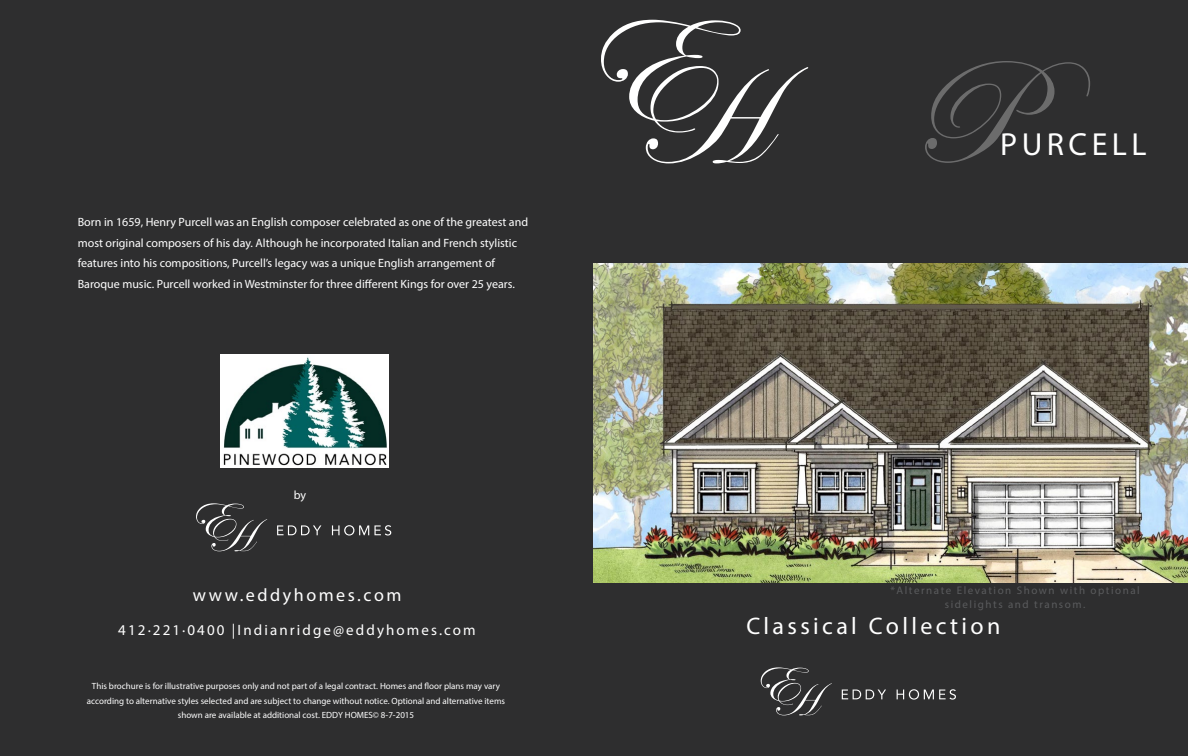
<style>
.page{position:relative;width:1188px;height:756px;background:#fff}
.page>*{position:absolute;margin:0;border:0;box-sizing:border-box;transform-origin:0 0}
.t1{font:150px "Edwardian Script ITC";color:#fff}
.t2{font:32px "Myriad Pro";letter-spacing:.14em;color:#fff}
.t3{font:24px "Myriad Pro";letter-spacing:.14em;color:#fff}
.t4{font:18px "Myriad Pro";letter-spacing:.14em;color:#fff}
.t5{font:15px "Myriad Pro";letter-spacing:.14em;color:#fff}
.t6{font:12px/20.4px "Myriad Pro";color:#fff}
.t7{font:11px/14px "Myriad Pro";letter-spacing:.14em;color:#5a5b5d;text-align:center}
.t8{font:9px/14.4px "Myriad Pro";color:#fff;text-align:center}
</style>
<div class="page">
<div style="left:594px;top:0;width:594px;height:263px;background:#2e2e2f"></div>
<div style="left:594px;top:581px;width:594px;height:175px;background:#2e2e2f"></div>
<div style="left:0;top:0;width:594px;height:756px;background:#2e2e2f"></div>
<hr style="left:594px;top:582px;width:594px;height:1px;background:#c7c8ca">
<svg style="left:601px;top:20px;width:207px;height:143px"></svg>
<svg style="left:277px;top:525px;width:44px;height:10px"></svg>
<svg style="left:332px;top:525px;width:59px;height:11px"></svg>
<svg style="left:196px;top:503px;width:71px;height:48px"></svg>
<svg style="left:842px;top:690px;width:44px;height:9px"></svg>
<svg style="left:897px;top:689px;width:59px;height:11px"></svg>
<svg style="left:761px;top:667px;width:71px;height:48px"></svg>
<img style="left:594px;top:263px;width:594px;height:319px">
<img style="left:220px;top:354px;width:169px;height:113px">
<p class="t6" style="left:78px;top:212px;width:452px">Born in 1659, Henry Purcell was an English composer celebrated as one of the greatest and most original composers of his day. Although he incorporated Italian and French stylistic features into his compositions, Purcell’s legacy was a unique English arrangement of Baroque music. Purcell worked in Westminster for three different Kings for over 25 years.</p>
<p class="t6" style="left:294px;top:485px;width:14px">by</p>
<h1 class="t1" style="left:908px;top:32px;width:117px">P</h1>
<h2 class="t2" style="left:1000px;top:124px;width:148px">PURCELL</h2>
<p class="t7" style="left:890px;top:583px;width:251px">*Alternate Elevation Shown with optional sidelights and transom.</p>
<h3 class="t4" style="left:193px;top:584px;width:210px">www.eddyhomes.com</h3>
<p class="t5" style="left:118px;top:621px;width:359px">412.221.0400 |Indianridge@eddyhomes.com</p>
<h3 class="t3" style="left:746px;top:611px;width:255px">Classical Collection</h3>
<p class="t8" style="left:87px;top:679px;width:420px">This brochure is for illustrative purposes only and not part of a legal contract. Homes and floor plans may vary according to alternative styles selected and are subject to change without notice. Optional and alternative items shown are available at additional cost. EDDY HOMES© 8-7-2015</p>
</div>
